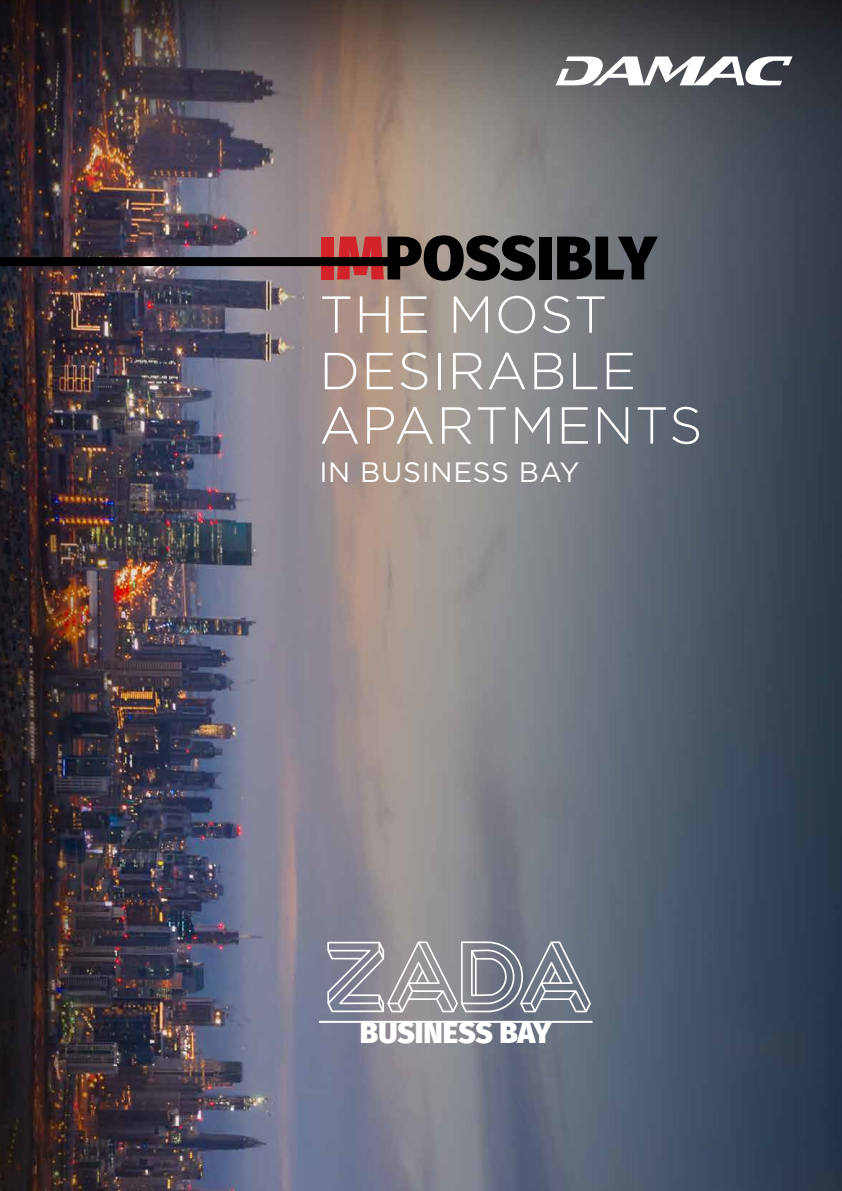
<style>
.page{position:relative;width:842px;height:1191px;background:#fff}
.page>*{position:absolute;margin:0;border:0;box-sizing:border-box;transform-origin:0 0}
.t1{font:800 61.6px "Fira Sans";color:#000}
.t2{font:300 52px/55.4px "Gotham";letter-spacing:.025em;color:#fff}
.t3{font:800 29.7px "Fira Sans";color:#fff}
.t4{font:28px "Gotham";letter-spacing:.025em;color:#fff}
.s1{color:#d2232a}
</style>
<div class="page">
<img style="left:0;top:0;width:842px;height:1191px">
<hr style="left:319px;top:1020px;width:273px;height:2px;background:#fff">
<svg style="left:327px;top:941px;width:264px;height:71px;background:#9597a0"></svg>
<svg style="left:556px;top:56px;width:236px;height:29px"></svg>
<div style="left:0;top:257px;width:394px;height:9px;background:#000"></div>
<p class="t1" style="left:318px;top:214px;width:340px"><span class="s1">IM</span>POSSIBLY</p>
<p class="t2" style="left:319px;top:285px;width:384px">THE MOST<br>DESIRABLE<br>APARTMENTS</p>
<p class="t4" style="left:319px;top:454px;width:262px">IN BUSINESS BAY</p>
<p class="t3" style="left:360px;top:1011px;width:193px">BUSINESS BAY</p>
</div>
